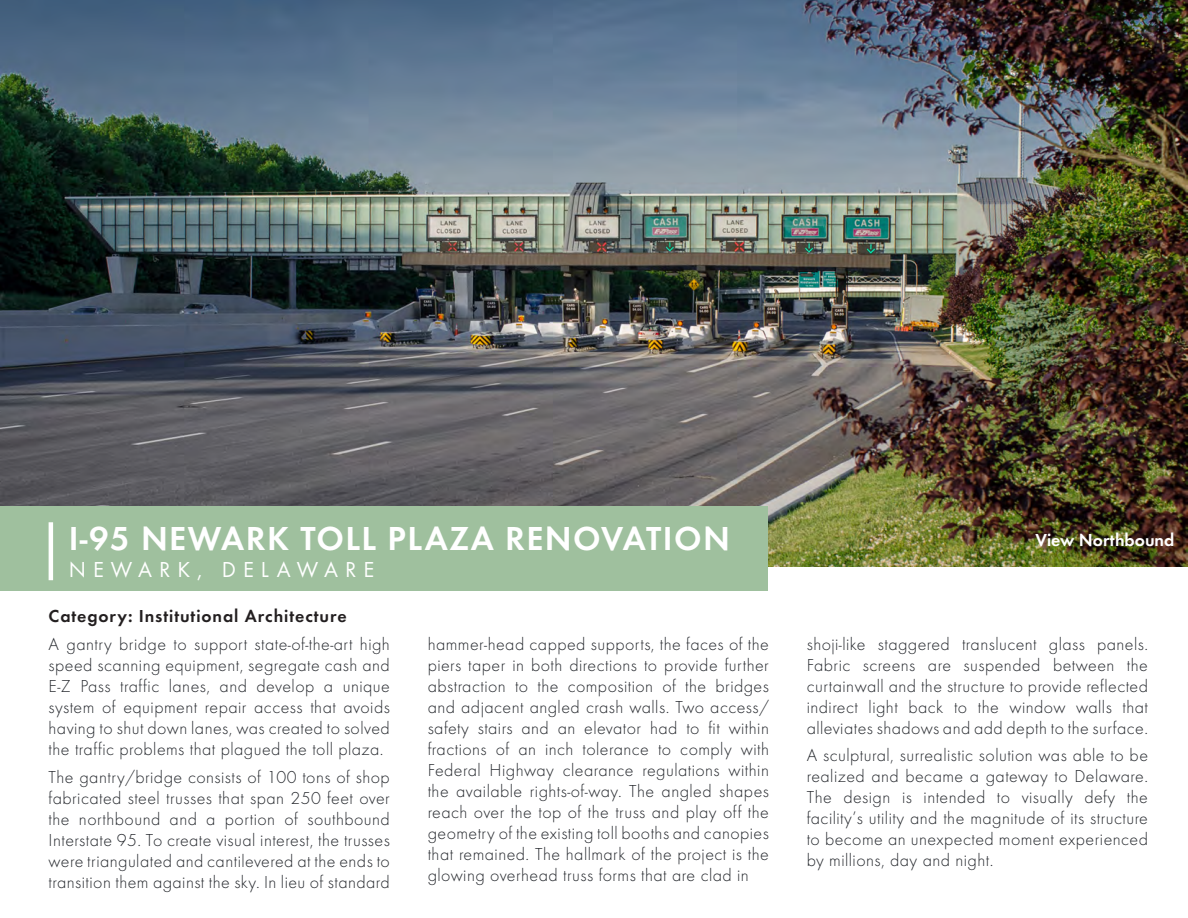
<style>
.page{position:relative;width:1188px;height:918px;background:#fff}
.page>*{position:absolute;margin:0;border:0;box-sizing:border-box;transform-origin:0 0}
.t1{font:600 34.5px "Futura EF";letter-spacing:.04em;color:#fff}
.t2{font:22.5px "Futura EF";letter-spacing:.31em;color:#fff}
.t3{font:300 18px/21px "Futura EF";letter-spacing:.025em;color:#25282d;text-align:justify}
.t4{font:600 18px "Futura EF";letter-spacing:.05em;color:#231f20}
.t5{font:600 18px "Futura EF";color:#fff}
</style>
<div class="page">
<img style="left:0;top:0;width:1188px;height:566px">
<div style="left:0;top:506px;width:767px;height:84px;background:#9fc09e"></div>
<hr style="left:49px;top:522px;width:4px;height:58px;background:#fff">
<p class="t1" style="left:69px;top:518px;width:663px">I-95 NEWARK TOLL PLAZA RENOVATION</p>
<p class="t5" style="left:1035px;top:529px;width:141px">View Northbound</p>
<p class="t2" style="left:69px;top:557px;width:307px">NEWARK, DELAWARE</p>
<p class="t4" style="left:49px;top:605px;width:300px">Category: Institutional Architecture</p>
<p class="t3" style="left:49px;top:634px;width:343px">A gantry bridge to support state-of-the-art high speed scanning equipment, segregate cash and E-Z Pass traffic lanes, and develop a unique system of equipment repair access that avoids having to shut down lanes, was created to solved the traffic problems that plagued the toll plaza.</p>
<p class="t3" style="left:49px;top:767px;width:343px">The gantry/bridge consists of 100 tons of shop fabricated steel trusses that span 250 feet over the northbound and a portion of southbound Interstate 95. To create visual interest, the trusses were triangulated and cantilevered at the ends to transition them against the sky. In lieu of standard</p>
<p class="t3" style="left:428px;top:634px;width:343px">hammer-head capped supports, the faces of the piers taper in both directions to provide further abstraction to the composition of the bridges and adjacent angled crash walls. Two access/ safety stairs and an elevator had to fit within fractions of an inch tolerance to comply with Federal Highway clearance regulations within the available rights-of-way. The angled shapes reach over the top of the truss and play off the geometry of the existing toll booths and canopies that remained. The hallmark of the project is the glowing overhead truss forms that are clad in</p>
<p class="t3" style="left:807px;top:634px;width:343px">shoji-like staggered translucent glass panels.<br>Fabric screens are suspended between the curtainwall and the structure to provide reflected indirect light back to the window walls that alleviates shadows and add depth to the surface.</p>
<p class="t3" style="left:807px;top:745px;width:343px">A sculptural, surrealistic solution was able to be realized and became a gateway to Delaware.<br>The design is intended to visually defy the facility’s utility and the magnitude of its structure to become an unexpected moment experienced by millions, day and night.</p>
</div>
